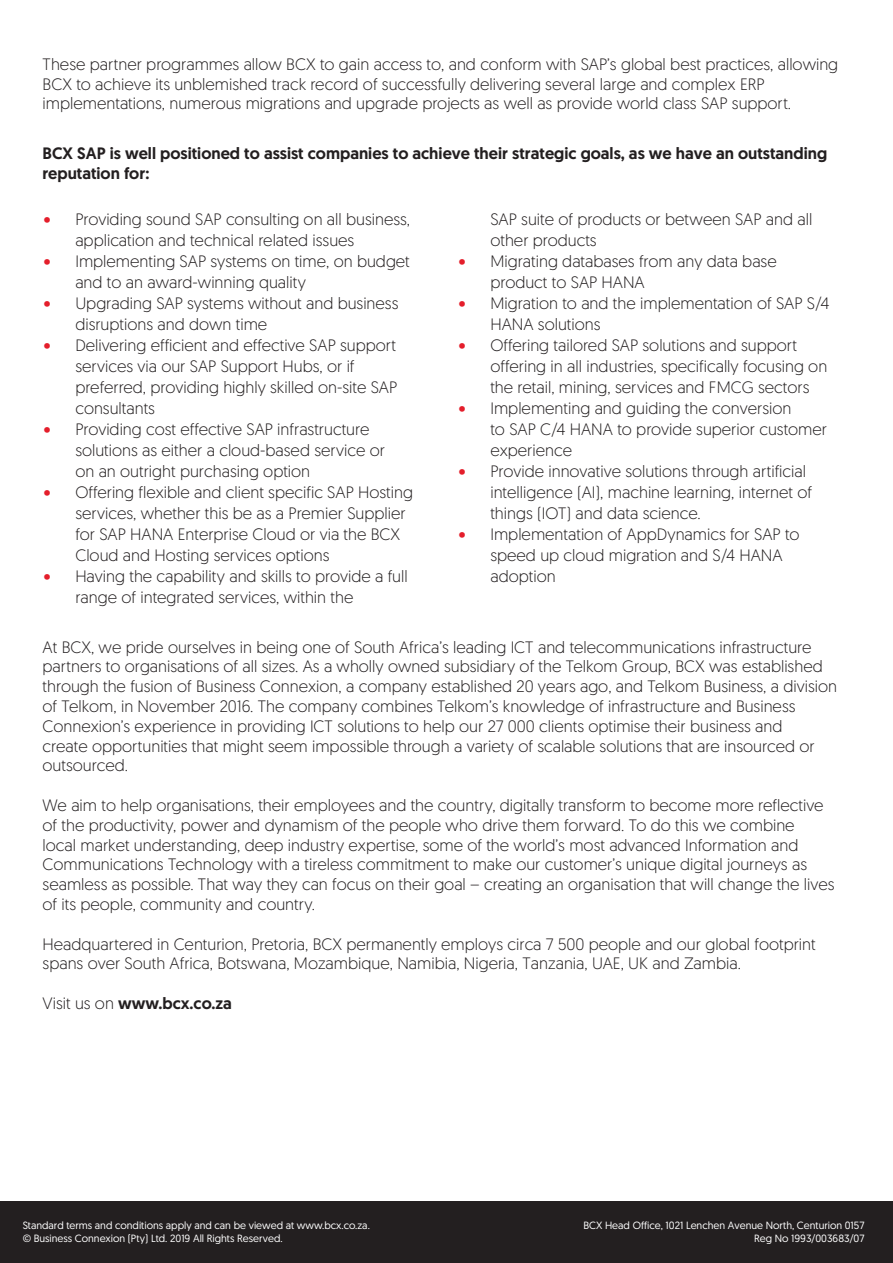
<style>
.page{position:relative;width:893px;height:1263px;background:#fff}
.page>*{position:absolute;margin:0;border:0;box-sizing:border-box;transform-origin:0 0}
.t1{font:300 16.5px/21px "Geomanist";color:#231f20}
.t2{font:500 16.5px/19.8px "Geomanist";color:#231f20}
.t3{font:10.5px "Geomanist";color:#fff}
.s1{color:#e41e2b}
.s2{font-weight:300}
</style>
<div class="page">
<div style="left:0;top:1202px;width:893px;height:61px;background:#231f20"></div>
<p class="t1" style="left:43px;top:54px;width:797px;line-height:19.8px">These partner programmes allow BCX to gain access to, and conform with SAP’s global best practices, allowing<br>BCX to achieve its unblemished track record of successfully delivering several large and complex ERP implementations, numerous migrations and upgrade projects as well as provide world class SAP support.</p>
<p class="t2" style="left:43px;top:143px;width:786px">BCX SAP is well positioned to assist companies to achieve their strategic goals, as we have an outstanding reputation for:</p>
<p class="t1" style="left:75px;top:208px;width:336px;text-indent:-32px"><span class="s1">•</span> Providing sound SAP consulting on all business, application and technical related issues</p>
<p class="t1" style="left:75px;top:250px;width:336px;text-indent:-32px"><span class="s1">•</span> Implementing SAP systems on time, on budget and to an award-winning quality</p>
<p class="t1" style="left:75px;top:292px;width:325px;text-indent:-32px"><span class="s1">•</span> Upgrading SAP systems without and business disruptions and down time</p>
<p class="t1" style="left:75px;top:334px;width:323px;text-indent:-32px"><span class="s1">•</span> Delivering efficient and effective SAP support services via our SAP Support Hubs, or if preferred, providing highly skilled on-site SAP consultants</p>
<p class="t1" style="left:75px;top:418px;width:311px;text-indent:-32px"><span class="s1">•</span> Providing cost effective SAP infrastructure solutions as either a cloud-based service or on an outright purchasing option</p>
<p class="t1" style="left:75px;top:481px;width:339px;text-indent:-32px"><span class="s1">•</span> Offering flexible and client specific SAP Hosting services, whether this be as a Premier Supplier for SAP HANA Enterprise Cloud or via the BCX Cloud and Hosting services options</p>
<p class="t1" style="left:75px;top:565px;width:334px;text-indent:-32px"><span class="s1">•</span> Having the capability and skills to provide a full range of integrated services, within the</p>
<p class="t1" style="left:490px;top:208px;width:323px">SAP suite of products or between SAP and all other products</p>
<p class="t1" style="left:490px;top:250px;width:288px;text-indent:-32px"><span class="s1">•</span> Migrating databases from any data base product to SAP HANA</p>
<p class="t1" style="left:490px;top:292px;width:340px;text-indent:-32px"><span class="s1">•</span> Migration to and the implementation of SAP S/4<br>HANA solutions</p>
<p class="t1" style="left:490px;top:334px;width:338px;text-indent:-32px"><span class="s1">•</span> Offering tailored SAP solutions and support offering in all industries, specifically focusing on the retail, mining, services and FMCG sectors</p>
<p class="t1" style="left:490px;top:397px;width:338px;text-indent:-32px"><span class="s1">•</span> Implementing and guiding the conversion<br>to SAP C/4 HANA to provide superior customer experience</p>
<p class="t1" style="left:490px;top:460px;width:323px;text-indent:-32px"><span class="s1">•</span> Provide innovative solutions through artificial intelligence (AI), machine learning, internet of things (IOT) and data science.</p>
<p class="t1" style="left:490px;top:523px;width:311px;text-indent:-32px"><span class="s1">•</span> Implementation of AppDynamics for SAP to speed up cloud migration and S/4 HANA adoption</p>
<p class="t1" style="left:43px;top:636px;width:796px;line-height:19.8px">At BCX, we pride ourselves in being one of South Africa’s leading ICT and telecommunications infrastructure partners to organisations of all sizes. As a wholly owned subsidiary of the Telkom Group, BCX was established through the fusion of Business Connexion, a company established 20 years ago, and Telkom Business, a division of Telkom, in November 2016. The company combines Telkom’s knowledge of infrastructure and Business Connexion’s experience in providing ICT solutions to help our 27 000 clients optimise their business and<br>create opportunities that might seem impossible through a variety of scalable solutions that are insourced or outsourced.</p>
<p class="t1" style="left:43px;top:795px;width:793px;line-height:19.8px">We aim to help organisations, their employees and the country, digitally transform to become more reflective of the productivity, power and dynamism of the people who drive them forward. To do this we combine<br>local market understanding, deep industry expertise, some of the world’s most advanced Information and Communications Technology with a tireless commitment to make our customer’s unique digital journeys as seamless as possible. That way they can focus on their goal – creating an organisation that will change the lives of its people, community and country.</p>
<p class="t1" style="left:43px;top:933px;width:775px;line-height:19.8px">Headquartered in Centurion, Pretoria, BCX permanently employs circa 7 500 people and our global footprint spans over South Africa, Botswana, Mozambique, Namibia, Nigeria, Tanzania, UAE, UK and Zambia.</p>
<p class="t2" style="left:43px;top:993px;width:191px"><span class="s2">Visit us on</span> www.bcx.co.za</p>
<p class="t3" style="left:23px;top:1219px;width:349px">Standard terms and conditions apply and can be viewed at www.bcx.co.za.</p>
<p class="t3" style="left:23px;top:1231px;width:261px">© Business Connexion (Pty) Ltd. 2019 All Rights Reserved.</p>
<p class="t3" style="left:583px;top:1219px;width:282px">BCX Head Office, 1021 Lenchen Avenue North, Centurion 0157</p>
<p class="t3" style="left:754px;top:1231px;width:112px">Reg No 1993/003683/07</p>
</div>
